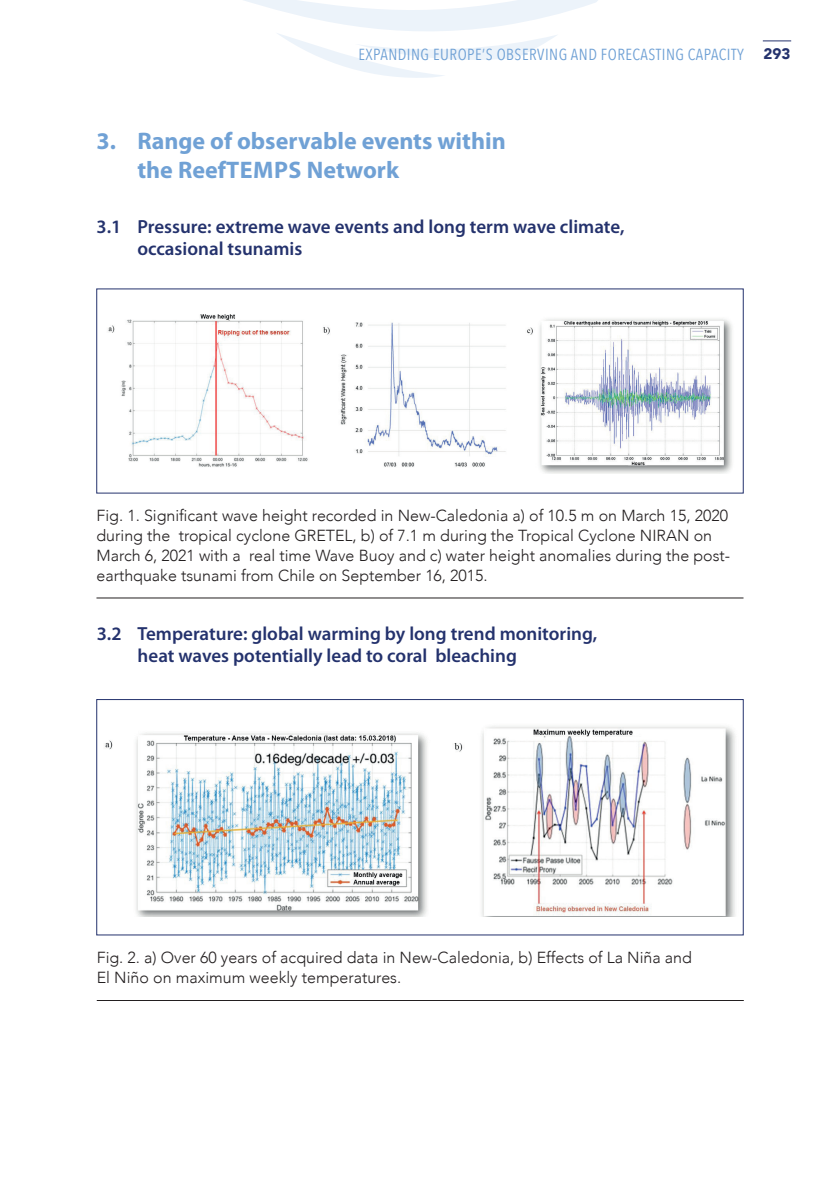
<style>
.page{position:relative;width:840px;height:1191px;background:#fff}
.page>*{position:absolute;margin:0;border:0;box-sizing:border-box;transform-origin:0 0}
.t1{font:700 24px/29px "Myriad Pro";color:#70a1d5}
.t2{font:600 19px/22px "Myriad Pro";color:#24326d}
.t3{font:300 16px/20px "Avenir";color:#231f20}
.t4{font:16px "Avenir Next Condensed";letter-spacing:.03em;color:#70a1d5}
.s1{font-family:"Avenir";font-weight:900;font-size:15.2px;color:#24326d}
</style>
<div class="page">
<svg style="left:762px;top:41px;width:28px;height:1px"></svg>
<svg style="left:244px;top:0;width:354px;height:78px"></svg>
<img style="left:108px;top:314px;width:624px;height:159px">
<hr style="left:96px;top:597px;width:647px;height:1px;background:#231f20">
<img style="left:105px;top:726px;width:630px;height:190px">
<div style="left:96px;top:699px;width:647px;height:236px;border:1px solid #24326d"></div>
<hr style="left:97px;top:1000px;width:646px;height:1px;background:#231f20">
<p class="t4" style="left:358px;top:41px;width:433px">EXPANDING EUROPE’S OBSERVING AND FORECASTING CAPACITY <span class="s1">293</span></p>
<h1 class="t1" style="left:137px;top:126px;width:370px;text-indent:-41px">3. Range of observable events within the ReefTEMPS Network</h1>
<p class="t2" style="left:137px;top:215px;width:488px;text-indent:-41px">3.1 Pressure: extreme wave events and long term wave climate, occasional tsunamis</p>
<p class="t3" style="left:96px;top:505px;width:635px">Fig. 1. Significant wave height recorded in New-Caledonia a) of 10.5 m on March 15, 2020 during the tropical cyclone GRETEL, b) of 7.1 m during the Tropical Cyclone NIRAN on March 6, 2021 with a real time Wave Buoy and c) water height anomalies during the post&shy;earthquake tsunami from Chile on September 16, 2015.</p>
<p class="t2" style="left:137px;top:622px;width:461px;text-indent:-41px">3.2 Temperature: global warming by long trend monitoring, heat waves potentially lead to coral bleaching</p>
<p class="t3" style="left:97px;top:947px;width:596px">Fig. 2. a) Over 60 years of acquired data in New-Caledonia, b) Effects of La Niña and<br>El Niño on maximum weekly temperatures.</p>
</div>
